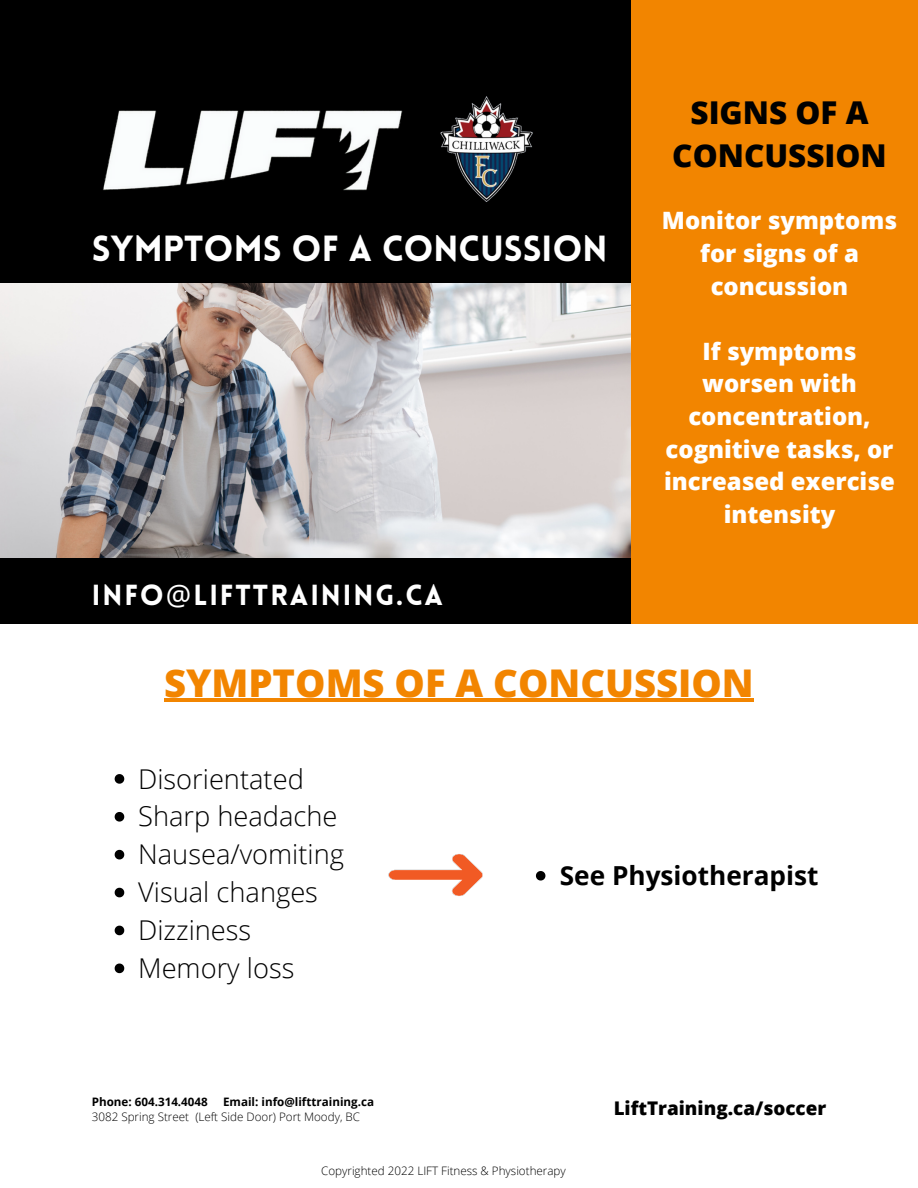
<style>
.page{position:relative;width:918px;height:1188px;background:#000}
.page>*{position:absolute;margin:0;border:0;box-sizing:border-box;transform-origin:0 0}
.t1{font:800 38.25px "Open Sans";color:#f28500}
.t2{font:900 35.55px "Lovelo";color:#fff}
.t3{font:800 31.5px/43.8px "Open Sans";color:#000;text-align:center}
.t4{font:900 28.35px "Lovelo";letter-spacing:.07em;color:#fff}
.t5{font:300 27.3px/38px "Open Sans";color:#000}
.t6{font:700 26.25px "Open Sans";color:#000}
.t7{font:800 23.85px/32.7px "Open Sans";color:#fff;text-align:center}
.t8{font:800 18.9px "Open Sans";color:#000}
.t9{font:300 11.7px "Open Sans";color:#000}
.t10{font:700 11.7px "Open Sans";color:#000}
.s1{font-family:"Noto Sans";font-weight:400}
</style>
<div class="page">
<img style="left:0;top:283px;width:631px;height:275px">
<div style="left:631px;top:0;width:287px;height:1187px;background:#f28500"></div>
<div style="left:0;top:625px;width:918px;height:563px;background:#fff"></div>
<img style="left:388px;top:854px;width:95px;height:42px">
<hr style="left:164px;top:699px;width:590px;height:3px;background:#f28500">
<svg style="left:115px;top:774px;width:9px;height:10px"></svg>
<svg style="left:115px;top:812px;width:9px;height:10px"></svg>
<svg style="left:115px;top:850px;width:9px;height:9px"></svg>
<svg style="left:115px;top:888px;width:9px;height:9px"></svg>
<svg style="left:115px;top:926px;width:9px;height:9px"></svg>
<svg style="left:115px;top:964px;width:9px;height:9px"></svg>
<svg style="left:536px;top:871px;width:9px;height:10px"></svg>
<img style="left:103px;top:110px;width:300px;height:81px">
<img style="left:440px;top:96px;width:93px;height:106px">
<h2 class="t2" style="left:92px;top:234px;width:517px">SYMPTOMS OF A CONCUSSION</h2>
<p class="t4" style="left:92px;top:584px;width:353px">INFO<span class="s1">@</span>LIFTTRAINING.CA</p>
<h3 class="t3" style="left:672px;top:89px;width:216px">SIGNS OF A<br>CONCUSSION</h3>
<p class="t7" style="left:662px;top:204px;width:237px">Monitor symptoms for signs of a concussion</p>
<p class="t7" style="left:664px;top:334px;width:232px">If symptoms worsen with concentration, cognitive tasks, or increased exercise intensity</p>
<h1 class="t1" style="left:164px;top:656px;width:591px">SYMPTOMS OF A CONCUSSION</h1>
<p class="t5" style="left:138px;top:759px;width:207px">Disorientated<br>Sharp headache<br>Nausea/vomiting<br>Visual changes<br>Dizziness<br>Memory loss</p>
<p class="t10" style="left:92px;top:1093px;width:118px">Phone: 604.314.4048</p>
<p class="t10" style="left:223px;top:1093px;width:153px">Email: info@lifttraining.ca</p>
<p class="t9" style="left:92px;top:1109px;width:270px">3082 Spring Street (Left Side Door) Port Moody, BC</p>
<p class="t6" style="left:560px;top:856px;width:260px">See Physiotherapist</p>
<p class="t8" style="left:614px;top:1094px;width:214px">LiftTraining.ca/soccer</p>
<p class="t9" style="left:321px;top:1162px;width:246px">Copyrighted 2022 LIFT Fitness &amp; Physiotherapy</p>
</div>
